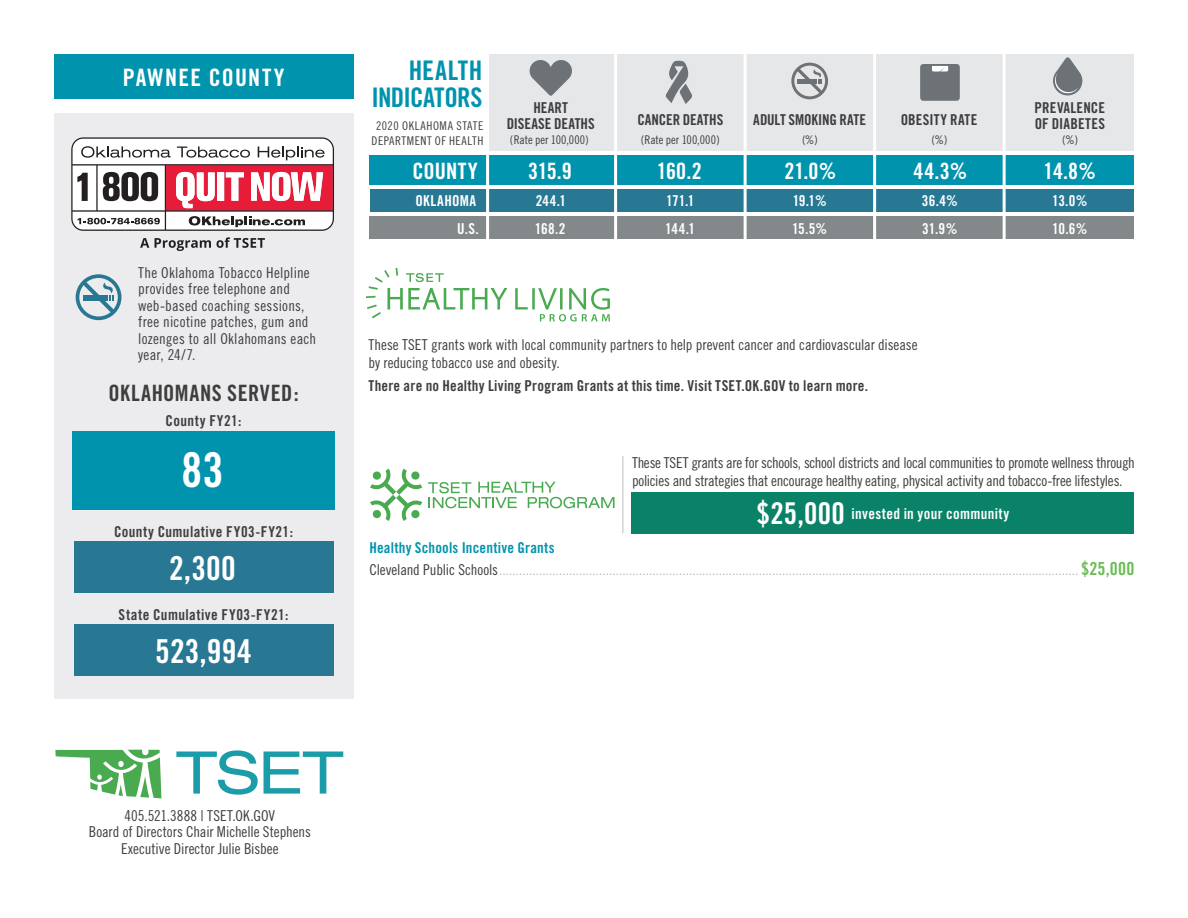
<style>
.page{position:relative;width:1188px;height:918px;background:#fff}
.page>*{position:absolute;margin:0;border:0;box-sizing:border-box;transform-origin:0 0}
.t1{font:48px "Trade Gothic Bold Cond Twenty";color:#fff}
.t2{font:33px "Trade Gothic Bold Cond Twenty";letter-spacing:.01em;color:#fff}
.t3{font:27px/27px "Trade Gothic Bold Cond Twenty";letter-spacing:-.02em;color:#0093ad;text-align:right}
.t4{font:24px "Trade Gothic Bold Cond Twenty";letter-spacing:.05em;color:#fff}
.t5{font:22.5px "Trade Gothic Bold Cond Twenty";color:#fff}
.t6{font:22.5px "Trade Gothic Bold Cond Twenty";letter-spacing:.025em;color:#3e3e3f}
.t7{font:15px/16.5px "Trade Gothic Cond Eighteen";letter-spacing:-.005em;color:#3e3e3f}
.t8{font:15px "Trade Gothic Cond Eighteen";letter-spacing:-.005em;color:#bcbdc0}
.t9{font:15px "Trade Gothic Bold Cond Twenty";letter-spacing:.02em;color:#3e3e3f}
.t10{font:15px/16.5px "Trade Gothic Cond Eighteen";letter-spacing:.015em;color:#3e3e3f}
.t11{font:15px/27px "Trade Gothic Bold Cond Twenty";letter-spacing:.02em;color:#fff}
.t12{font:15px "Trade Gothic Bold Cond Twenty";letter-spacing:.015em;color:#0093ad}
.t13{font:15px/16.5px "Trade Gothic Bold Cond Twenty";color:#3e3e3f;text-align:center}
.t14{font:15px "Trade Gothic Bold Cond Twenty";letter-spacing:-.01em;color:#3e3e3f}
.t15{font:15px "Trade Gothic Bold Cond Twenty";letter-spacing:-.005em;color:#3e3e3f}
.t16{font:12px/15px "Trade Gothic Cond Eighteen";letter-spacing:.035em;color:#3e3e3f;text-align:center}
.t17{font:12px "Trade Gothic Cond Eighteen";color:#3e3e3f}
.s1{font-size:30px}
.s2{color:#3e3e3f}
.s3{font-family:"Trade Gothic Bold Cond Twenty";font-size:18px;color:#69be55}
</style>
<div class="page">
<div style="left:746px;top:190px;width:127px;height:22px;background:#287793"></div>
<div style="left:746px;top:216px;width:127px;height:23px;background:#83888b"></div>
<div style="left:876px;top:190px;width:127px;height:22px;background:#287793"></div>
<div style="left:876px;top:216px;width:127px;height:23px;background:#83888b"></div>
<div style="left:1006px;top:190px;width:128px;height:22px;background:#287793"></div>
<div style="left:1006px;top:216px;width:128px;height:23px;background:#83888b"></div>
<div style="left:488px;top:54px;width:646px;height:97px;background:#e6e7e9"></div>
<div style="left:54px;top:54px;width:299px;height:45px;background:#0093ad"></div>
<svg style="left:176px;top:750px;width:82px;height:45px"></svg>
<svg style="left:264px;top:751px;width:79px;height:43px"></svg>
<svg style="left:56px;top:750px;width:105px;height:48px"></svg>
<div style="left:370px;top:190px;width:107px;height:22px;background:#287793"></div>
<div style="left:369px;top:156px;width:108px;height:29px;background:#0093ad"></div>
<div style="left:369px;top:216px;width:108px;height:23px;background:#83888b"></div>
<svg style="left:1053px;top:57px;width:29px;height:38px"></svg>
<div style="left:920px;top:64px;width:40px;height:37px;background:#6c7275;border-radius:3px"></div>
<svg style="left:932px;top:66px;width:16px;height:6px"></svg>
<svg style="left:530px;top:60px;width:42px;height:36px"></svg>
<div style="left:487px;top:190px;width:128px;height:22px;background:#287793"></div>
<div style="left:487px;top:156px;width:128px;height:29px;background:#0093ad"></div>
<div style="left:487px;top:216px;width:128px;height:23px;background:#83888b"></div>
<div style="left:616px;top:190px;width:128px;height:22px;background:#287793"></div>
<div style="left:616px;top:156px;width:128px;height:29px;background:#0093ad"></div>
<div style="left:616px;top:216px;width:128px;height:23px;background:#83888b"></div>
<div style="left:746px;top:156px;width:127px;height:29px;background:#0093ad"></div>
<div style="left:876px;top:156px;width:127px;height:29px;background:#0093ad"></div>
<div style="left:1006px;top:156px;width:128px;height:29px;background:#0093ad"></div>
<hr style="left:614px;top:42px;width:3px;height:225px;background:#fff">
<hr style="left:744px;top:50px;width:3px;height:209px;background:#fff">
<hr style="left:873px;top:50px;width:3px;height:209px;background:#fff">
<hr style="left:1003px;top:50px;width:3px;height:209px;background:#fff">
<svg style="left:666px;top:61px;width:26px;height:43px"></svg>
<hr style="left:486px;top:42px;width:3px;height:225px;background:#fff">
<div style="left:54px;top:113px;width:299px;height:586px;background:#ececee"></div>
<svg style="left:76px;top:274px;width:45px;height:46px"></svg>
<div style="left:72px;top:431px;width:263px;height:79px;background:#0093ad"></div>
<div style="left:74px;top:542px;width:259px;height:51px;background:#287793"></div>
<div style="left:74px;top:624px;width:259px;height:52px;background:#287793"></div>
<svg style="left:71px;top:137px;width:263px;height:94px;background:#d1abb1"></svg>
<svg style="left:140px;top:238px;width:9px;height:10px"></svg>
<svg style="left:155px;top:237px;width:110px;height:14px"></svg>
<svg style="left:791px;top:63px;width:37px;height:36px"></svg>
<svg style="left:370px;top:469px;width:52px;height:52px"></svg>
<svg style="left:428px;top:482px;width:187px;height:26px"></svg>
<div style="left:632px;top:492px;width:502px;height:42px;background:#0a8268"></div>
<hr style="left:622px;top:456px;width:1px;height:77px;background:#bcbdc0">
<svg style="left:515px;top:288px;width:13px;height:21px"></svg>
<hr style="left:532px;top:288px;width:3px;height:21px;background:#49aa50">
<svg style="left:538px;top:288px;width:72px;height:34px"></svg>
<svg style="left:366px;top:268px;width:141px;height:50px"></svg>
<h3 class="t4" style="left:123px;top:62px;width:163px">PAWNEE COUNTY</h3>
<p class="t10" style="left:138px;top:264px;width:179px">The Oklahoma Tobacco Helpline provides free telephone and web-based coaching sessions, free nicotine patches, gum and lozenges to all Oklahomans each year, 24/7.</p>
<h3 class="t6" style="left:108px;top:380px;width:192px">OKLAHOMANS SERVED:</h3>
<p class="t9" style="left:166px;top:412px;width:77px">County FY21:</p>
<h1 class="t1" style="left:181px;top:441px;width:44px">83</h1>
<p class="t9" style="left:114px;top:522px;width:181px">County Cumulative FY03-FY21:</p>
<h3 class="t3" style="left:372px;top:56px;width:112px">HEALTH<br>INDICATORS</h3>
<p class="t16" style="left:372px;top:118px;width:113px">2020 OKLAHOMA STATE<br>DEPARTMENT OF HEALTH</p>
<h3 class="t5" style="left:412px;top:157px;width:67px">COUNTY</h3>
<p class="t11" style="left:416px;top:188px;width:62px">OKLAHOMA</p>
<p class="t11" style="left:457px;top:215px;width:23px">U.S.</p>
<p class="t13" style="left:507px;top:99px;width:89px">HEART<br>DISEASE DEATHS</p>
<p class="t15" style="left:637px;top:111px;width:87px">CANCER DEATHS</p>
<p class="t14" style="left:753px;top:111px;width:114px">ADULT SMOKING RATE</p>
<p class="t9" style="left:1035px;top:98px;width:72px">PREVALENCE</p>
<p class="t9" style="left:901px;top:111px;width:78px">OBESITY RATE</p>
<p class="t9" style="left:1035px;top:115px;width:72px">OF DIABETES</p>
<p class="t17" style="left:510px;top:133px;width:80px">(Rate per 100,000)</p>
<p class="t17" style="left:641px;top:133px;width:80px">(Rate per 100,000)</p>
<p class="t16" style="left:802px;top:132px;width:17px">(%)</p>
<p class="t16" style="left:932px;top:132px;width:17px">(%)</p>
<p class="t16" style="left:1062px;top:132px;width:17px">(%)</p>
<h3 class="t5" style="left:528px;top:157px;width:45px">315.9</h3>
<h3 class="t5" style="left:657px;top:157px;width:46px">160.2</h3>
<h3 class="t5" style="left:784px;top:157px;width:54px">21.0%</h3>
<h3 class="t5" style="left:914px;top:157px;width:55px">44.3%</h3>
<h3 class="t5" style="left:1044px;top:157px;width:54px">14.8%</h3>
<p class="t11" style="left:535px;top:188px;width:33px">244.1<br>168.2</p>
<p class="t11" style="left:665px;top:188px;width:32px">171.1<br>144.1</p>
<p class="t11" style="left:792px;top:188px;width:37px">19.1%<br>15.5%</p>
<p class="t11" style="left:922px;top:188px;width:38px">36.4%<br>31.9%</p>
<p class="t11" style="left:1052px;top:188px;width:37px">13.0%<br>10.6%</p>
<p class="t7" style="left:368px;top:335px;width:551px;line-height:18px">These TSET grants work with local community partners to help prevent cancer and cardiovascular disease by reducing tobacco use and obesity.</p>
<p class="t9" style="left:368px;top:376px;width:501px">There are no Healthy Living Program Grants at this time. Visit TSET.OK.GOV to learn more.</p>
<p class="t7" style="left:632px;top:453px;width:504px;line-height:18px">These TSET grants are for schools, school districts and local communities to promote wellness through policies and strategies that encourage healthy eating, physical activity and tobacco-free lifestyles.</p>
<p class="t11" style="left:756px;top:500px;width:254px"><span class="s1">$25,000</span> invested in your community</p>
<p class="t12" style="left:369px;top:539px;width:187px">Healthy Schools Incentive Grants</p>
<h2 class="t2" style="left:169px;top:548px;width:68px">2,300</h2>
<p class="t8" style="left:369px;top:560px;width:766px"><span class="s2">Cleveland Public Schools</span>.............................................................................................................................................................................. <span class="s3">$25,000</span></p>
<p class="t9" style="left:119px;top:605px;width:171px">State Cumulative FY03-FY21:</p>
<h2 class="t2" style="left:155px;top:631px;width:98px">523,994</h2>
<p class="t7" style="left:89px;top:807px;width:224px;text-align:center">405.521.3888 | TSET.OK.GOV<br>Board of Directors Chair Michelle Stephens<br>Executive Director Julie Bisbee</p>
</div>
